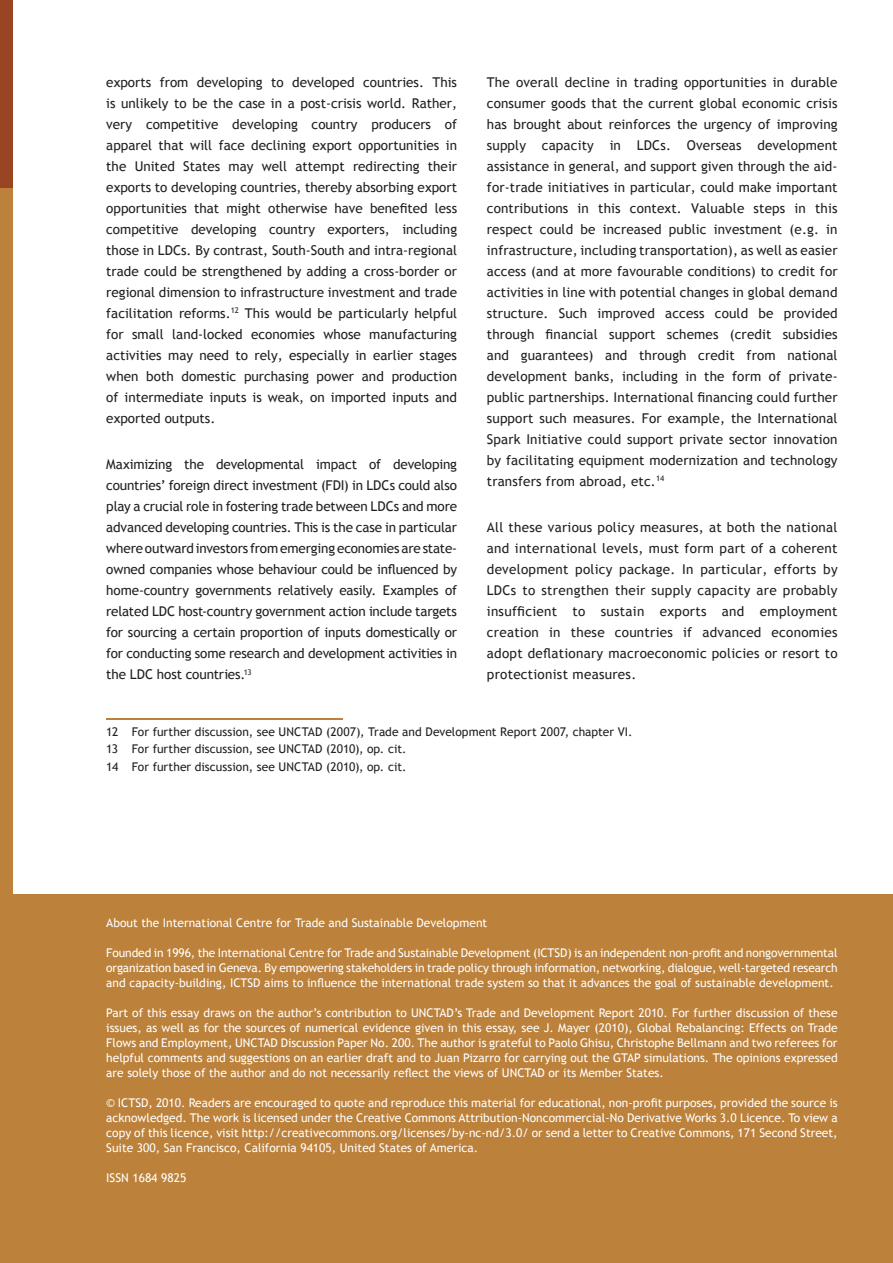
<style>
.page{position:relative;width:893px;height:1263px;background:#fff}
.page>*{position:absolute;margin:0;border:0;box-sizing:border-box;transform-origin:0 0}
.Body{font:13.5px/21px "Trebuchet MS";letter-spacing:.01em;color:#231f20;text-align:justify}
.Reference_Body{font:12px/15px "Trebuchet MS";color:#fff;text-align:justify}
.Endnote_Text_wrd_3{font:12px "Trebuchet MS";letter-spacing:.005em;color:#231f20}
</style>
<div class="page">
<div style="left:0;top:188px;width:12px;height:1075px;background:#bc813a"></div>
<div style="left:0;top:0;width:12px;height:187px;background:#994423"></div>
<div style="left:0;top:895px;width:893px;height:368px;background:#bc813a"></div>
<hr style="left:106px;top:718px;width:237px;height:2px;background:#bc813a">
<p class="Body" style="left:106px;top:71px;width:352px">exports from developing to developed countries. This is unlikely to be the case in a post-crisis world. Rather, very competitive developing country producers of apparel that will face declining export opportunities in the United States may well attempt redirecting their exports to developing countries, thereby absorbing export opportunities that might otherwise have benefited less competitive developing country exporters, including those in LDCs. By contrast, South-South and intra-regional trade could be strengthened by adding a cross-border or regional dimension to infrastructure investment and trade facilitation reforms.<sup>12</sup> This would be particularly helpful for small land-locked economies whose manufacturing activities may need to rely, especially in earlier stages when both domestic purchasing power and production of intermediate inputs is weak, on imported inputs and exported outputs.</p>
<p class="Body" style="left:106px;top:454px;width:352px">Maximizing the developmental impact of developing countries’ foreign direct investment (FDI) in LDCs could also play a crucial role in fostering trade between LDCs and more advanced developing countries. This is the case in particular where outward investors from emerging economies are state&shy;owned companies whose behaviour could be influenced by home-country governments relatively easily. Examples of related LDC host-country government action include targets for sourcing a certain proportion of inputs domestically or for conducting some research and development activities in the LDC host countries.<sup>13</sup></p>
<p class="Body" style="left:487px;top:71px;width:352px">The overall decline in trading opportunities in durable consumer goods that the current global economic crisis has brought about reinforces the urgency of improving supply capacity in LDCs. Overseas development assistance in general, and support given through the aid&shy;for-trade initiatives in particular, could make important contributions in this context. Valuable steps in this respect could be increased public investment (e.g. in infrastructure, including transportation), as well as easier access (and at more favourable conditions) to credit for activities in line with potential changes in global demand structure. Such improved access could be provided through financial support schemes (credit subsidies and guarantees) and through credit from national development banks, including in the form of private&shy;public partnerships. International financing could further support such measures. For example, the International Spark Initiative could support private sector innovation by facilitating equipment modernization and technology transfers from abroad, etc.<sup>14</sup></p>
<p class="Body" style="left:487px;top:517px;width:352px">All these various policy measures, at both the national and international levels, must form part of a coherent development policy package. In particular, efforts by LDCs to strengthen their supply capacity are probably insufficient to sustain exports and employment creation in these countries if advanced economies adopt deflationary macroeconomic policies or resort to protectionist measures.</p>
<p class="Endnote_Text_wrd_3" style="left:106px;top:724px;width:528px">12 For further discussion, see UNCTAD (2007), Trade and Development Report 2007, chapter VI.</p>
<p class="Endnote_Text_wrd_3" style="left:106px;top:742px;width:302px">13 For further discussion, see UNCTAD (2010), op. cit.</p>
<p class="Endnote_Text_wrd_3" style="left:106px;top:759px;width:302px">14 For further discussion, see UNCTAD (2010), op. cit.</p>
<p class="Reference_Body" style="left:106px;top:916px;width:383px">About the International Centre for Trade and Sustainable Development</p>
<p class="Reference_Body" style="left:106px;top:946px;width:733px">Founded in 1996, the International Centre for Trade and Sustainable Development (ICTSD) is an independent non-profit and nongovernmental organization based in Geneva. By empowering stakeholders in trade policy through information, networking, dialogue, well-targeted research and capacity-building, ICTSD aims to influence the international trade system so that it advances the goal of sustainable development.</p>
<p class="Reference_Body" style="left:106px;top:1005px;width:733px">Part of this essay draws on the author’s contribution to UNCTAD’s Trade and Development Report 2010. For further discussion of these issues, as well as for the sources of numerical evidence given in this essay, see J. Mayer (2010), Global Rebalancing: Effects on Trade Flows and Employment, UNCTAD Discussion Paper No. 200. The author is grateful to Paolo Ghisu, Christophe Bellmann and two referees for helpful comments and suggestions on an earlier draft and to Juan Pizarro for carrying out the GTAP simulations. The opinions expressed are solely those of the author and do not necessarily reflect the views of UNCTAD or its Member States.</p>
<p class="Reference_Body" style="left:106px;top:1095px;width:733px">© ICTSD, 2010. Readers are encouraged to quote and reproduce this material for educational, non-profit purposes, provided the source is acknowledged. The work is licensed under the Creative Commons Attribution-Noncommercial-No Derivative Works 3.0 Licence. To view a copy of this licence, visit http://creativecommons.org/licenses/by-nc-nd/3.0/ or send a letter to Creative Commons, 171 Second Street, Suite 300, San Francisco, California 94105, United States of America.</p>
<p class="Reference_Body" style="left:106px;top:1170px;width:82px">ISSN 1684 9825</p>
</div>
